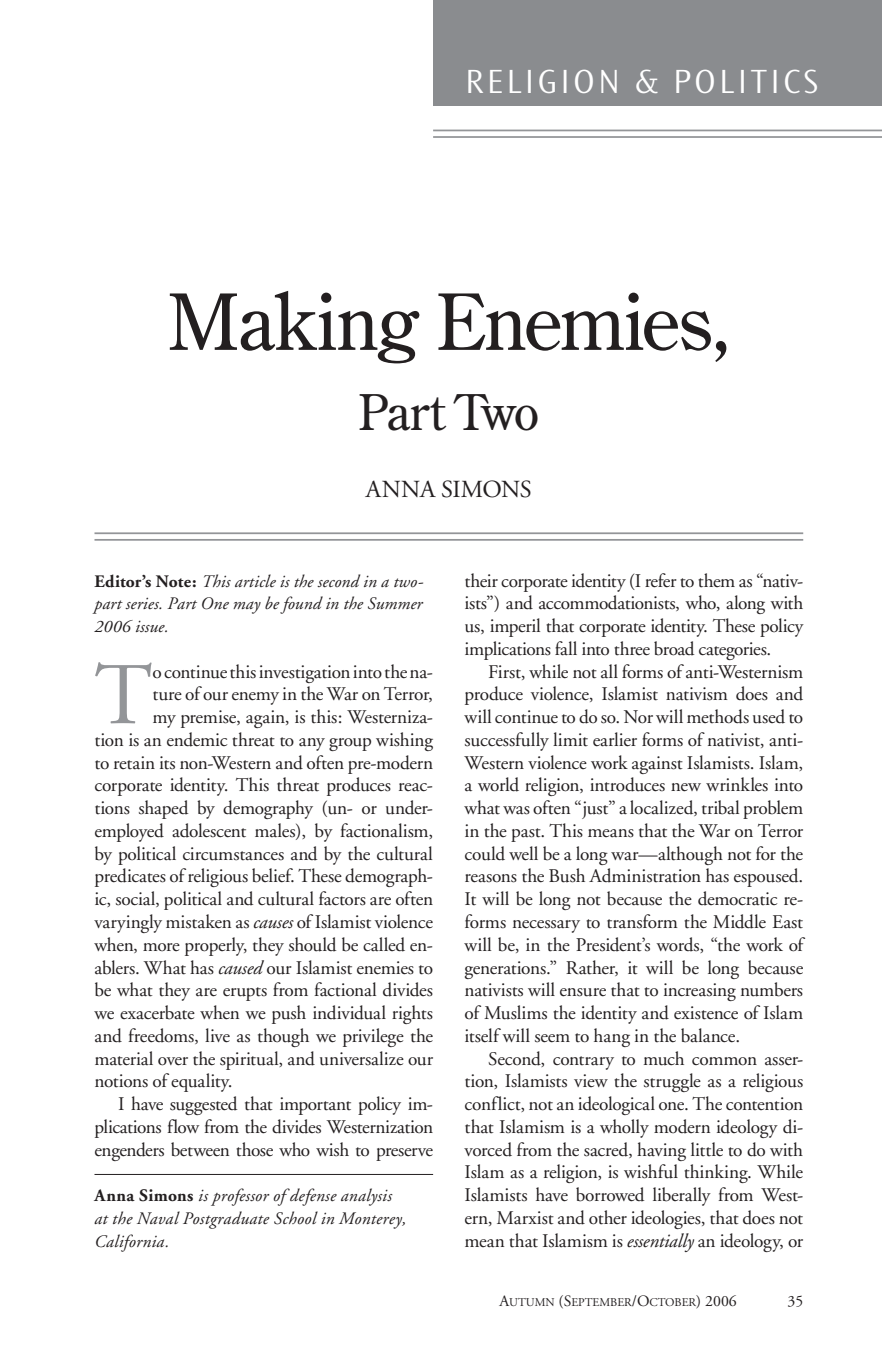
<style>
.page{position:relative;width:882px;height:1371px;background:#fff}
.page>*{position:absolute;margin:0;border:0;box-sizing:border-box;transform-origin:0 0}
.t1{font:87.85px "Adobe Garamond";color:#939598}
.t2{font:77px "Century Old Style";letter-spacing:-.025em;color:#231f20}
.t3{font:49px "Century Old Style";letter-spacing:-.02em;color:#231f20}
.t4{font:300 35px "Ocean Sans";letter-spacing:.1em;color:#fff}
.t5{font:24.5px "Adobe Garamond";letter-spacing:-.015em;color:#231f20}
.t6{font:19.25px/22.8px "Adobe Garamond";letter-spacing:-.01em;color:#231f20;text-align:justify}
.t7{font:italic 17.5px/22.8px "Adobe Garamond";letter-spacing:.015em;color:#231f20;text-align:justify}
.t8{font:15.75px "Adobe Garamond";color:#231f20}
.t9{font:11.9px "Adobe Garamond";color:#231f20}
.s1{font-weight:700;font-style:normal}
.s2{font-style:italic}
.s3{font-size:15.75px}
</style>
<div class="page">
<div style="left:434px;top:0;width:448px;height:105px;background:#8a8c8f"></div>
<hr style="left:433px;top:130px;width:449px;height:1px;background:#939598">
<hr style="left:433px;top:136px;width:449px;height:2px;background:#939598">
<hr style="left:94px;top:532px;width:709px;height:2px;background:#939598">
<hr style="left:94px;top:539px;width:709px;height:1px;background:#939598">
<hr style="left:94px;top:1173px;width:339px;height:1px;background:#231f20">
<h3 class="t4" style="left:465px;top:62px;width:354px">RELIGION &amp; POLITICS</h3>
<h2 class="t2" style="left:167px;top:272px;width:565px">Making Enemies,</h2>
<h3 class="t3" style="left:358px;top:381px;width:183px">Part Two</h3>
<p class="t5" style="left:366px;top:476px;width:168px">Anna simons</p>
<p class="t7" style="left:94px;top:570px;width:330px"><span class="s1">Editor’s Note:</span> This article is the second in a two&shy;part series. Part One may be found in the Summer 2006 issue.</p>
<h1 class="t1" style="left:94px;top:648px;width:59px">T</h1>
<p class="t6" style="left:152px;top:660px;width:282px">o continue this investigation into the na-</p>
<p class="t6" style="left:152px;top:683px;width:282px">ture of our enemy in the War on Terror,</p>
<p class="t6" style="left:152px;top:706px;width:282px">my premise, again, is this: Westerniza-</p>
<p class="t6" style="left:94px;top:729px;width:340px">tion is an endemic threat to any group wishing</p>
<p class="t6" style="left:94px;top:751px;width:340px">to retain its non-Western and often pre-modern</p>
<p class="t6" style="left:94px;top:774px;width:340px">corporate identity. This threat produces reac-</p>
<p class="t6" style="left:94px;top:797px;width:340px">tions shaped by demography (un- or under-</p>
<p class="t6" style="left:94px;top:820px;width:340px">employed adolescent males), by factionalism,</p>
<p class="t6" style="left:94px;top:842px;width:340px">by political circumstances and by the cultural</p>
<p class="t6" style="left:94px;top:865px;width:340px">predicates of religious belief. These demograph-</p>
<p class="t6" style="left:94px;top:888px;width:340px">ic, social, political and cultural factors are often</p>
<p class="t6" style="left:94px;top:911px;width:340px">varyingly mistaken as <span class="s2">causes</span> of Islamist violence</p>
<p class="t6" style="left:94px;top:933px;width:340px">when, more properly, they should be called en-</p>
<p class="t6" style="left:94px;top:956px;width:340px">ablers. What has <span class="s2">caused</span> our Islamist enemies to</p>
<p class="t6" style="left:94px;top:979px;width:340px">be what they are erupts from factional divides</p>
<p class="t6" style="left:94px;top:1002px;width:340px">we exacerbate when we push individual rights</p>
<p class="t6" style="left:94px;top:1024px;width:340px">and freedoms, live as though we privilege the</p>
<p class="t6" style="left:94px;top:1047px;width:340px">material over the spiritual, and universalize our</p>
<p class="t6" style="left:94px;top:1070px;width:140px">notions of equality.</p>
<p class="t6" style="left:118px;top:1093px;width:317px">I have suggested that important policy im-</p>
<p class="t6" style="left:94px;top:1115px;width:340px">plications flow from the divides Westernization</p>
<p class="t6" style="left:94px;top:1138px;width:340px">engenders between those who wish to preserve</p>
<p class="t7" style="left:94px;top:1184px;width:313px;text-align:left"><span class="s1">Anna Simons</span> is professor of defense analysis at the Naval Postgraduate School in Monterey,<br>California.</p>
<p class="t6" style="left:465px;top:569px;width:340px">their corporate identity (I refer to them as “nativ&shy;ists”) and accommodationists, who, along with us, imperil that corporate identity. These policy implications fall into three broad categories.</p>
<p class="t6" style="left:465px;top:660px;width:340px;text-indent:24px">First, while not all forms of anti-Westernism produce violence, Islamist nativism does and will continue to do so. Nor will methods used to successfully limit earlier forms of nativist, anti-Western violence work against Islamists. Islam, a world religion, introduces new wrinkles into what was often “just” a localized, tribal problem in the past. This means that the War on Terror could well be a long war—although not for the reasons the Bush Administration has espoused.<br>It will be long not because the democratic re&shy;forms necessary to transform the Middle East will be, in the President’s words, “the work of generations.” Rather, it will be long because nativists will ensure that to increasing numbers of Muslims the identity and existence of Islam itself will seem to hang in the balance.</p>
<p class="t6" style="left:465px;top:1047px;width:340px;text-indent:24px">Second, contrary to much common asser&shy;tion, Islamists view the struggle as a religious conflict, not an ideological one. The contention that Islamism is a wholly modern ideology di&shy;vorced from the sacred, having little to do with Islam as a religion, is wishful thinking. While Islamists have borrowed liberally from West&shy;ern, Marxist and other ideologies, that does not mean that Islamism is <span class="s2">essentially</span> an ideology, or</p>
<p class="t9" style="left:499px;top:1296px;width:239px"><span class="s3">A</span>utumn <span class="s3">(S</span>eptember<span class="s3">/O</span>ctober<span class="s3">) 2006</span></p>
<p class="t8" style="left:787px;top:1292px;width:17px">35</p>
</div>
